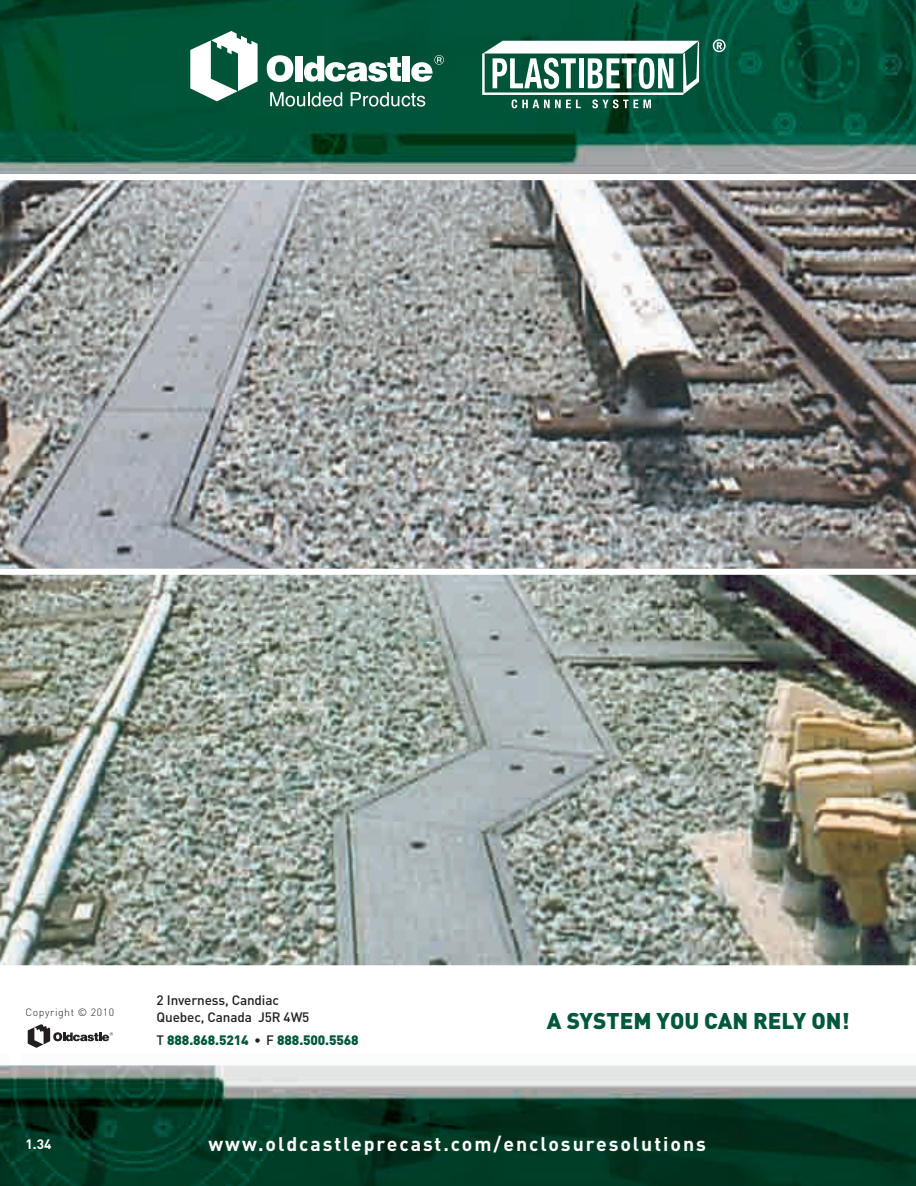
<style>
.page{position:relative;width:916px;height:1186px;background:#fff}
.page>*{position:absolute;margin:0;border:0;box-sizing:border-box;transform-origin:0 0}
.t1{font:900 22.5px "DIN";color:#00573c}
.t2{font:700 19.5px "DIN";letter-spacing:.1em;color:#fff}
.t3{font:500 13.5px/16.2px "DIN";letter-spacing:-.01em;color:#231f20}
.t4{font:900 13.5px "DIN";letter-spacing:-.01em;color:#00573c}
.t5{font:700 13.5px "DIN";color:#fff}
.t6{font:300 10.5px "DIN";letter-spacing:.05em;color:#231f20}
.s1{font-weight:500;color:#231f20}
.s2{color:#231f20}
</style>
<div class="page">
<img style="left:0;top:0;width:915px;height:1185px">
<svg style="left:270px;top:92px;width:72px;height:14px"></svg>
<svg style="left:350px;top:92px;width:75px;height:14px"></svg>
<svg style="left:190px;top:31px;width:67px;height:70px"></svg>
<div style="left:402px;top:56px;width:7px;height:25px;background:#fff"></div>
<svg style="left:304px;top:56px;width:97px;height:26px"></svg>
<div style="left:295px;top:56px;width:7px;height:25px;background:#fff"></div>
<svg style="left:266px;top:55px;width:27px;height:27px"></svg>
<svg style="left:411px;top:55px;width:33px;height:27px"></svg>
<svg style="left:482px;top:41px;width:216px;height:67px"></svg>
<svg style="left:712px;top:39px;width:13px;height:13px"></svg>
<svg style="left:27px;top:1023px;width:86px;height:26px"></svg>
<svg style="left:0;top:174px;width:915px;height:394px;background:#959695"></svg>
<img style="left:0;top:568px;width:915px;height:403px">
<p class="t6" style="left:26px;top:1005px;width:90px">Copyright © 2010</p>
<p class="t5" style="left:26px;top:1134px;width:27px">1.34</p>
<p class="t3" style="left:157px;top:991px;width:154px">2 Inverness, Candiac<br>Quebec, Canada J5R 4W5</p>
<p class="t4" style="left:157px;top:1030px;width:203px"><span class="s1">T</span> 888.868.5214 <span class="s2">•</span> <span class="s1">F</span> 888.500.5568</p>
<p class="t1" style="left:546px;top:1005px;width:304px">A SYSTEM YOU CAN RELY ON!</p>
<p class="t2" style="left:208px;top:1131px;width:499px">www.oldcastleprecast.com/enclosuresolutions</p>
</div>
